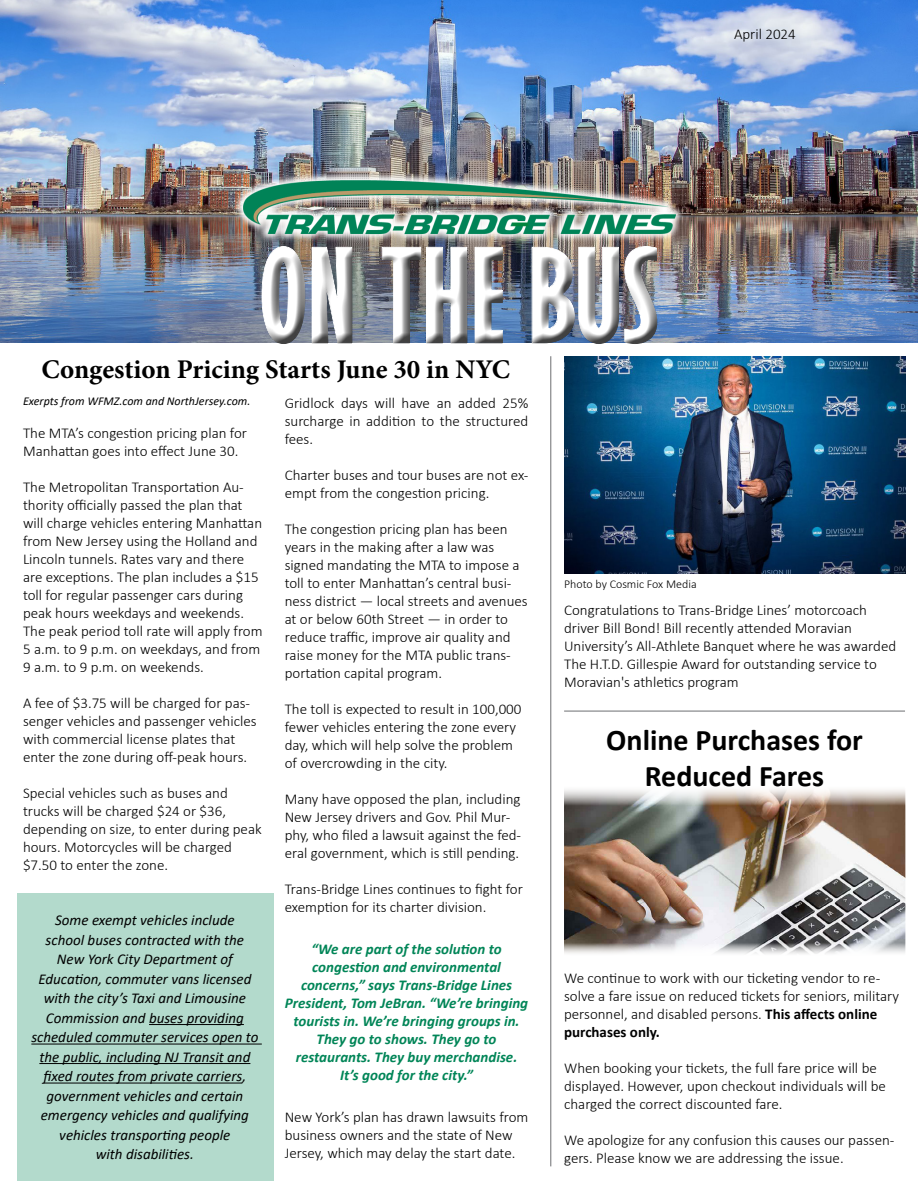
<style>
.page{position:relative;width:918px;height:1188px;background:#fff}
.page>*{position:absolute;margin:0;border:0;box-sizing:border-box;transform-origin:0 0}
.t1{font:700 extra-condensed 120px "Gill Sans";color:#fff;scale:1.25 1}
.t2{font:700 30px/36px "Calibri";color:#000;text-align:center}
.t3{font:700 27px "Minion Pro";color:#000}
.t4{font:300 15px/18px "Calibri";color:#000}
.t5{font:italic 15px/19.5px "Calibri";color:#000;text-align:center}
.t6{font:italic 700 15px/18px "Calibri";color:#008557;text-align:center}
.t7{font:italic 12px "Calibri";color:#000}
.t8{font:300 12px "Calibri";color:#000}
.s1{font-weight:700}
</style>
<div class="page">
<div style="left:17px;top:893px;width:257px;height:287px;background:#b3dacc"></div>
<img style="left:0;top:0;width:918px;height:343px">
<svg style="left:233px;top:170px;width:452px;height:73px"></svg>
<img style="left:214px;top:173px;width:490px;height:69px">
<div style="left:251px;top:236px;width:414px;height:114px;background:#fff;opacity:.75"></div>
<div style="left:261px;top:240px;width:406px;height:114px;background:#000;opacity:.75"></div>
<img style="left:564px;top:356px;width:341px;height:217px">
<hr style="left:550px;top:356px;width:1px;height:810px;background:#6d6e71">
<hr style="left:149px;top:1024px;width:95px;height:1px;background:#000">
<hr style="left:31px;top:1044px;width:231px;height:1px;background:#000">
<hr style="left:39px;top:1063px;width:211px;height:1px;background:#000">
<hr style="left:44px;top:1083px;width:198px;height:1px;background:#000">
<hr style="left:564px;top:711px;width:341px;height:1px;background:#6d6e71">
<img style="left:564px;top:789px;width:341px;height:165px">
<p class="t4" style="left:734px;top:25px;width:63px">April 2024</p>
<h1 class="t1" style="left:259px;top:223px;width:321px">ON THE BUS</h1>
<h3 class="t3" style="left:41px;top:350px;width:470px">Congestion Pricing Starts June 30 in NYC</h3>
<p class="t7" style="left:23px;top:393px;width:229px">Exerpts from WFMZ.com and NorthJersey.com.</p>
<p class="t4" style="left:23px;top:424px;width:226px">The MTA’s congestion pricing plan for<br>Manhattan goes into effect June 30.</p>
<p class="t4" style="left:23px;top:478px;width:241px">The Metropolitan Transportation Au&shy;thority officially passed the plan that will charge vehicles entering Manhattan from New Jersey using the Holland and Lincoln tunnels. Rates vary and there are exceptions. The plan includes a $15 toll for regular passenger cars during peak hours weekdays and weekends.<br>The peak period toll rate will apply from 5 a.m. to 9 p.m. on weekdays, and from 9 a.m. to 9 p.m. on weekends.</p>
<p class="t4" style="left:23px;top:694px;width:235px">A fee of $3.75 will be charged for pas&shy;senger vehicles and passenger vehicles with commercial license plates that enter the zone during off-peak hours.</p>
<p class="t4" style="left:23px;top:784px;width:240px">Special vehicles such as buses and trucks will be charged $24 or $36, depending on size, to enter during peak hours. Motorcycles will be charged $7.50 to enter the zone.</p>
<p class="t4" style="left:285px;top:394px;width:245px;text-align:justify">Gridlock days will have an added 25% surcharge in addition to the structured fees.</p>
<p class="t4" style="left:285px;top:466px;width:245px">Charter buses and tour buses are not ex&shy;empt from the congestion pricing.</p>
<p class="t4" style="left:285px;top:520px;width:245px">The congestion pricing plan has been years in the making after a law was signed mandating the MTA to impose a toll to enter Manhattan’s central busi&shy;ness district — local streets and avenues at or below 60th Street — in order to reduce traffic, improve air quality and raise money for the MTA public trans&shy;portation capital program.</p>
<p class="t4" style="left:285px;top:700px;width:238px">The toll is expected to result in 100,000 fewer vehicles entering the zone every day, which will help solve the problem of overcrowding in the city.</p>
<p class="t4" style="left:285px;top:790px;width:238px">Many have opposed the plan, including New Jersey drivers and Gov. Phil Mur&shy;phy, who filed a lawsuit against the fed&shy;eral government, which is still pending.</p>
<p class="t4" style="left:285px;top:880px;width:240px">Trans-Bridge Lines continues to fight for exemption for its charter division.</p>
<p class="t6" style="left:285px;top:939px;width:245px">“We are part of the solution to congestion and environmental concerns,” says Trans-Bridge Lines<br>President, Tom JeBran. “We’re bringing tourists in. We’re bringing groups in.<br>They go to shows. They go to restaurants. They buy merchandise.<br>It’s good for the city.”</p>
<p class="t4" style="left:285px;top:1108px;width:245px">New York’s plan has drawn lawsuits from business owners and the state of New<br>Jersey, which may delay the start date.</p>
<p class="t5" style="left:31px;top:910px;width:229px">Some exempt vehicles include<br>school buses contracted with the<br>New York City Department of<br>Education, commuter vans licensed with the city’s Taxi and Limousine<br>Commission and buses providing scheduled commuter services open to the public, including NJ Transit and fixed routes from private carriers, government vehicles and certain emergency vehicles and qualifying vehicles transporting people<br>with disabilities.</p>
<p class="t8" style="left:564px;top:577px;width:134px">Photo by Cosmic Fox Media</p>
<p class="t4" style="left:564px;top:601px;width:334px">Congratulations to Trans-Bridge Lines’ motorcoach driver Bill Bond! Bill recently attended Moravian University’s All-Athlete Banquet where he was awarded The H.T.D. Gillespie Award for outstanding service to Moravian's athletics program</p>
<h2 class="t2" style="left:606px;top:722px;width:258px">Online Purchases for<br>Reduced Fares</h2>
<p class="t4" style="left:564px;top:969px;width:336px">We continue to work with our ticketing vendor to re&shy;solve a fare issue on reduced tickets for seniors, military personnel, and disabled persons. <span class="s1">This affects online purchases only.</span></p>
<p class="t4" style="left:564px;top:1059px;width:323px">When booking your tickets, the full fare price will be displayed. However, upon checkout individuals will be charged the correct discounted fare.</p>
<p class="t4" style="left:564px;top:1131px;width:332px">We apologize for any confusion this causes our passen&shy;gers. Please know we are addressing the issue.</p>
</div>
